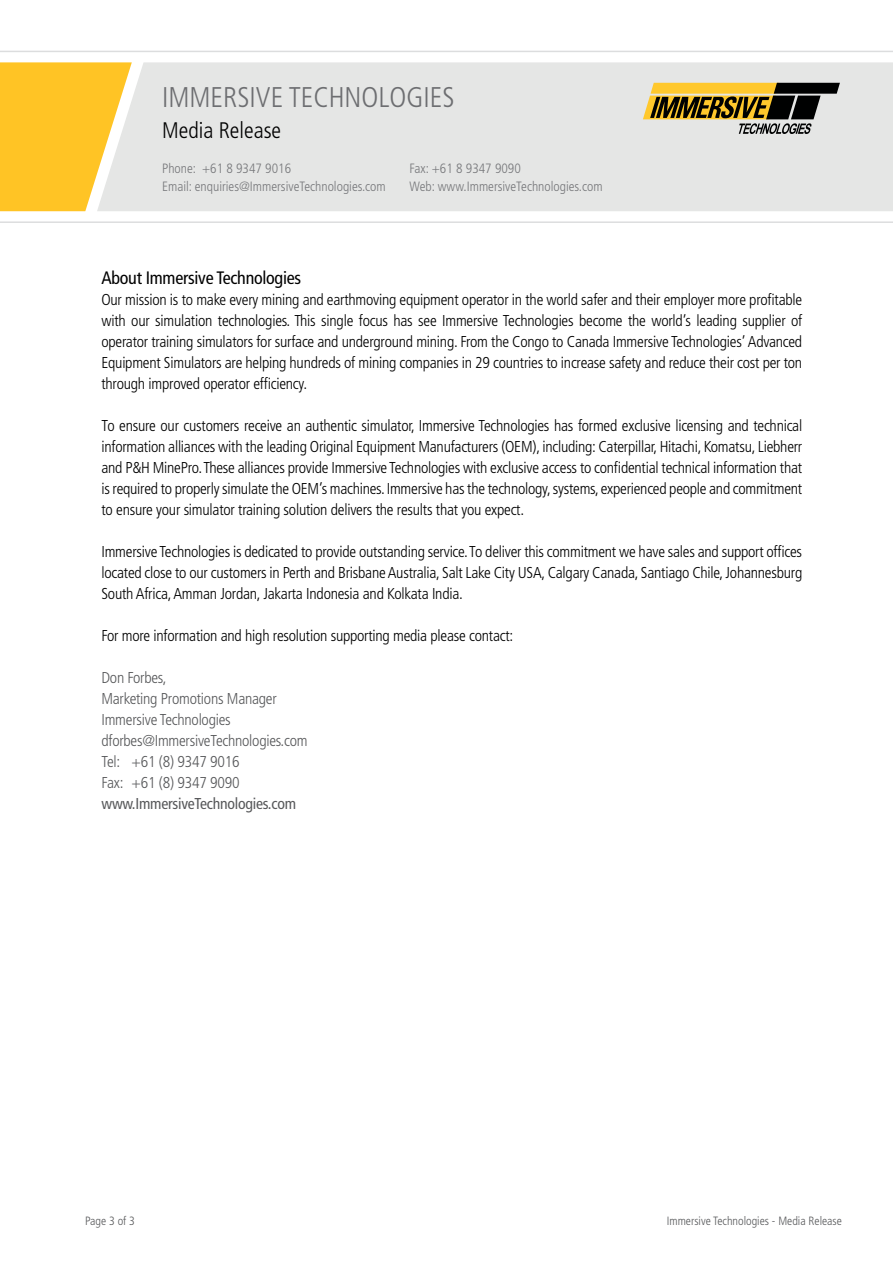
<style>
.page{position:relative;width:893px;height:1263px;background:#fff}
.page>*{position:absolute;margin:0;border:0;box-sizing:border-box;transform-origin:0 0}
.t1{font:300 condensed 28.5px "Frutiger";color:#6d6e71}
.t2{font:300 condensed 22.5px "Frutiger";color:#000}
.t3{font:condensed 18px "Frutiger";letter-spacing:-.015em;color:#000}
.t4{font:300 condensed 15.75px/21px "Frutiger";letter-spacing:-.015em;color:#000;text-align:justify}
.t5{font:300 condensed 15.75px/21px "Frutiger";letter-spacing:-.015em;color:#58595b}
.t6{font:condensed 15.75px "Frutiger";letter-spacing:-.015em;color:#58595b}
.t7{font:300 condensed 13.5px "Frutiger";color:#77787b}
.t8{font:300 condensed 12px "Frutiger";color:#58595b}
</style>
<div class="page">
<div style="left:0;top:62px;width:97px;height:149px;background:#ffc425"></div>
<div style="left:97px;top:62px;width:796px;height:149px;background:#e5e6e5"></div>
<hr style="left:0;top:51px;width:893px;height:1px;background:#dcddde">
<hr style="left:0;top:221px;width:893px;height:2px;background:#dcddde">
<svg style="left:643px;top:83px;width:197px;height:51px;background:#998b60"></svg>
<h1 class="t1" style="left:162px;top:81px;width:294px">IMMERSIVE TECHNOLOGIES</h1>
<h2 class="t2" style="left:162px;top:118px;width:121px">Media Release</h2>
<p class="t7" style="left:162px;top:161px;width:131px">Phone: +61 8 9347 9016</p>
<p class="t7" style="left:410px;top:161px;width:113px">Fax: +61 8 9347 9090</p>
<p class="t7" style="left:162px;top:179px;width:225px">Email: enquiries@ImmersiveTechnologies.com</p>
<p class="t7" style="left:410px;top:179px;width:194px">Web: www.ImmersiveTechnologies.com</p>
<p class="t3" style="left:101px;top:267px;width:201px">About Immersive Technologies</p>
<p class="t4" style="left:101px;top:289px;width:702px">Our mission is to make every mining and earthmoving equipment operator in the world safer and their employer more profitable with our simulation technologies. This single focus has see Immersive Technologies become the world’s leading supplier of operator training simulators for surface and underground mining. From the Congo to Canada Immersive Technologies’ Advanced Equipment Simulators are helping hundreds of mining companies in 29 countries to increase safety and reduce their cost per ton through improved operator efficiency.</p>
<p class="t4" style="left:101px;top:415px;width:702px">To ensure our customers receive an authentic simulator, Immersive Technologies has formed exclusive licensing and technical information alliances with the leading Original Equipment Manufacturers (OEM), including: Caterpillar, Hitachi, Komatsu, Liebherr and P&amp;H MinePro. These alliances provide Immersive Technologies with exclusive access to confidential technical information that is required to properly simulate the OEM’s machines. Immersive has the technology, systems, experienced people and commitment to ensure your simulator training solution delivers the results that you expect.</p>
<p class="t4" style="left:101px;top:541px;width:702px">Immersive Technologies is dedicated to provide outstanding service. To deliver this commitment we have sales and support offices located close to our customers in Perth and Brisbane Australia, Salt Lake City USA, Calgary Canada, Santiago Chile, Johannesburg South Africa, Amman Jordan, Jakarta Indonesia and Kolkata India.</p>
<p class="t4" style="left:101px;top:625px;width:413px">For more information and high resolution supporting media please contact:</p>
<p class="t5" style="left:101px;top:667px;width:208px">Don Forbes,<br>Marketing Promotions Manager<br>Immersive Technologies dforbes@ImmersiveTechnologies.com<br>Tel: +61 (8) 9347 9016<br>Fax: +61 (8) 9347 9090</p>
<p class="t6" style="left:101px;top:794px;width:196px">www.ImmersiveTechnologies.com</p>
<p class="t8" style="left:85px;top:1214px;width:51px">Page 3 of 3</p>
<p class="t8" style="left:667px;top:1214px;width:177px">Immersive Technologies - Media Release</p>
</div>
